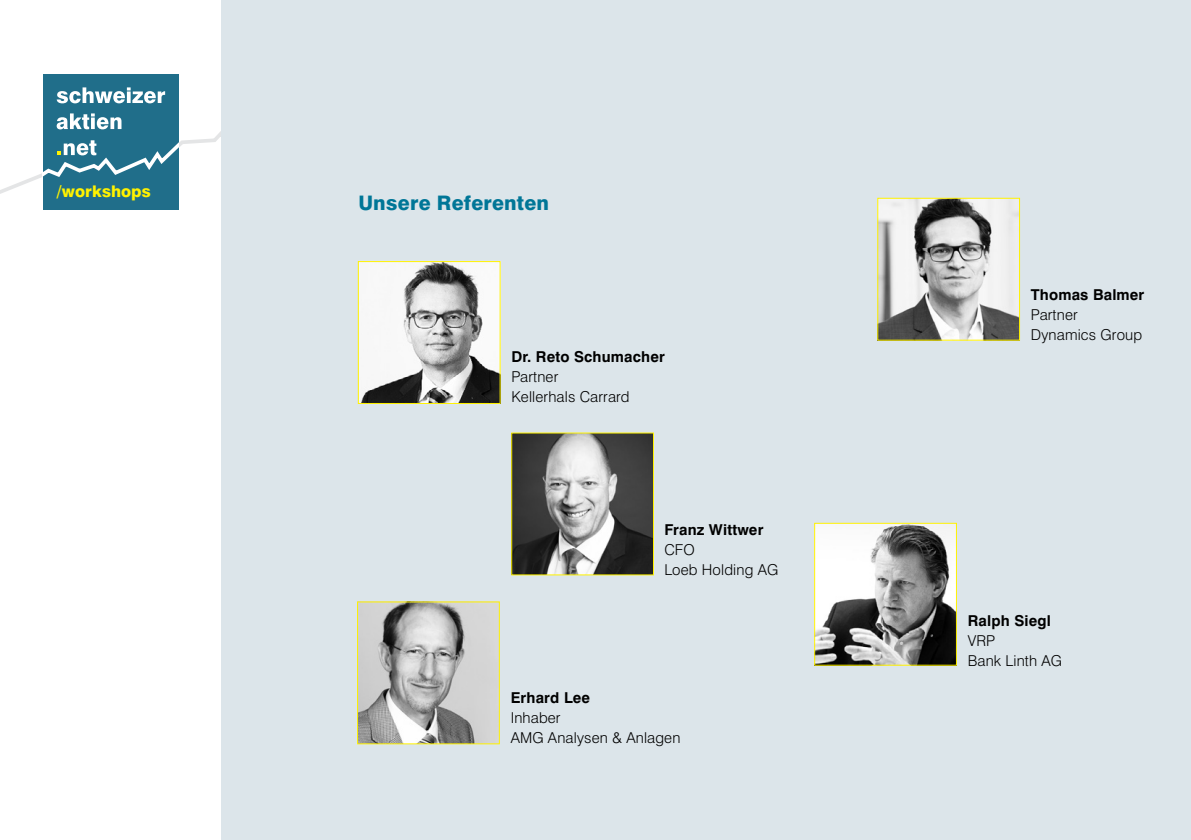
<style>
.page{position:relative;width:1191px;height:840px;background:#fff}
.page>*{position:absolute;margin:0;border:0;box-sizing:border-box;transform-origin:0 0}
.t1{font:800 20px "Swiss 721 BT";letter-spacing:.01em;color:#007697}
.t2{font:800 16px "Swiss 721 BT";color:#fff200}
.t3{font:300 15px/20px "Swiss 721 BT";letter-spacing:.01em;color:#000}
.t4{font:700 15px "Swiss 721 BT";letter-spacing:.01em;color:#000}
</style>
<div class="page">
<div style="left:221px;top:0;width:970px;height:839px;background:#dce5ea"></div>
<img style="left:360px;top:263px;width:138px;height:138px">
<div style="left:358px;top:261px;width:142px;height:142px;border:1px solid #fff200"></div>
<img style="left:359px;top:603px;width:138px;height:138px">
<img style="left:879px;top:200px;width:138px;height:138px">
<div style="left:877px;top:198px;width:142px;height:142px;border:1px solid #fff200"></div>
<img style="left:513px;top:434px;width:139px;height:139px">
<div style="left:511px;top:432px;width:143px;height:143px;border:1px solid #fff200"></div>
<img style="left:816px;top:524px;width:138px;height:139px">
<div style="left:814px;top:522px;width:142px;height:143px;border:1px solid #fff200"></div>
<div style="left:43px;top:74px;width:136px;height:136px;background:#206e8a"></div>
<svg style="left:43px;top:140px;width:136px;height:37px"></svg>
<svg style="left:57px;top:113px;width:64px;height:16px"></svg>
<svg style="left:57px;top:87px;width:108px;height:16px"></svg>
<p class="t2" style="left:57px;top:182px;width:96px">/workshops</p>
<h1 class="t1" style="left:358px;top:190px;width:192px">Unsere Referenten</h1>
<p class="t4" style="left:511px;top:347px;width:155px">Dr. Reto Schumacher</p>
<p class="t3" style="left:511px;top:366px;width:120px">Partner<br>Kellerhals Carrard</p>
<p class="t4" style="left:664px;top:520px;width:101px">Franz Wittwer</p>
<p class="t3" style="left:664px;top:539px;width:115px">CFO<br>Loeb Holding AG</p>
<p class="t4" style="left:510px;top:688px;width:81px">Erhard Lee</p>
<p class="t3" style="left:510px;top:707px;width:171px">Inhaber<br>AMG Analysen &amp; Anlagen</p>
<p class="t4" style="left:1031px;top:286px;width:115px">Thomas Balmer</p>
<p class="t3" style="left:1031px;top:305px;width:113px">Partner<br>Dynamics Group</p>
<p class="t4" style="left:967px;top:611px;width:85px">Ralph Siegl</p>
<p class="t3" style="left:967px;top:630px;width:96px">VRP<br>Bank Linth AG</p>
</div>
